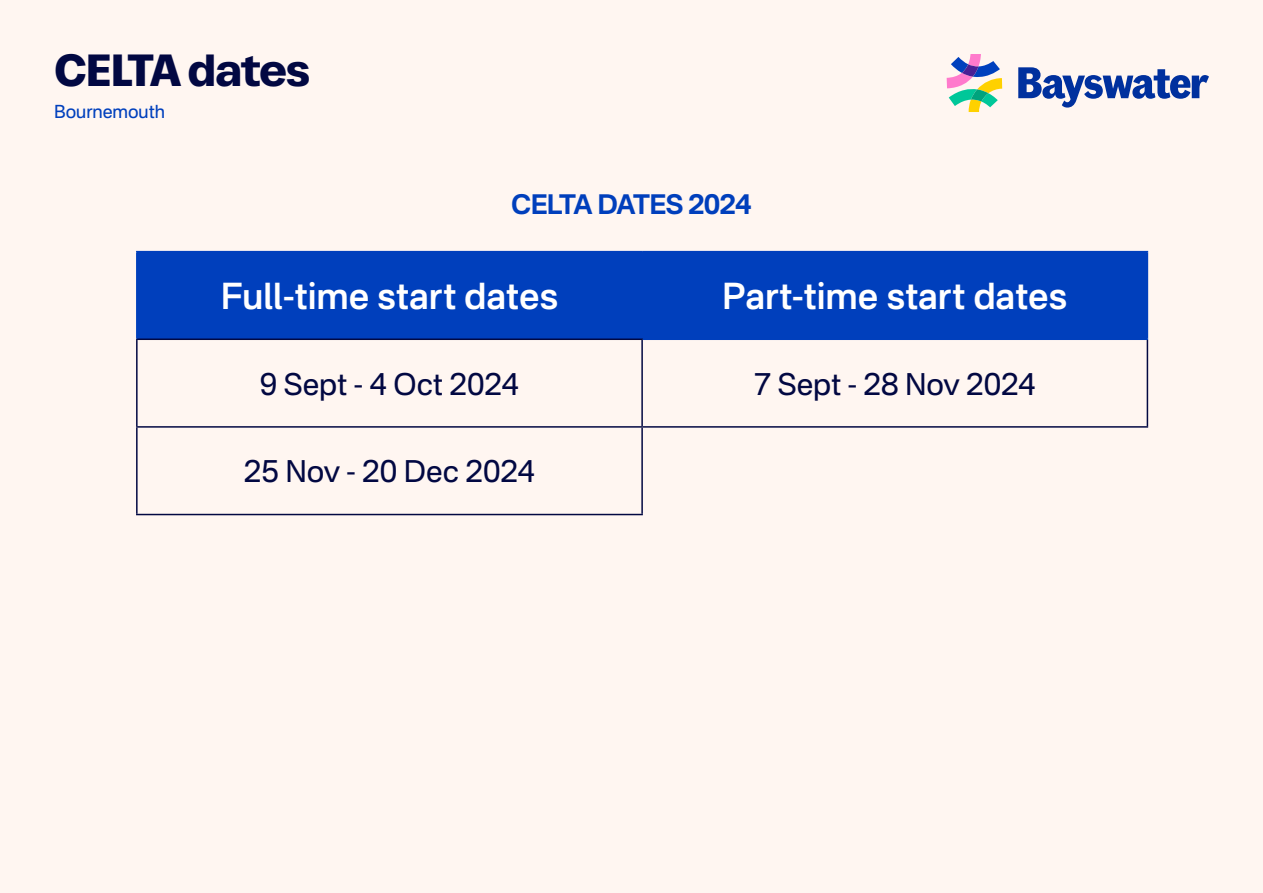
<style>
.page{position:relative;width:1263px;height:893px;background:#fff6f1}
.page>*{position:absolute;margin:0;border:0;box-sizing:border-box;transform-origin:0 0}
.t1{font:700 45px "Atak";letter-spacing:-.035em;color:#020842}
.t2{font:600 36px "Nacelle";color:#fff}
.t3{font:30px "Nacelle";color:#020842}
.t4{font:700 27px "Nacelle";letter-spacing:-.03em;color:#003fbc}
.t5{font:18px "Nacelle";letter-spacing:-.005em;color:#0040bd}
</style>
<div class="page">
<svg style="left:1018px;top:67px;width:191px;height:41px"></svg>
<svg style="left:947px;top:54px;width:55px;height:58px"></svg>
<div style="left:138px;top:252px;width:1009px;height:86px;background:#003fbc"></div>
<hr style="left:136px;top:338px;width:507px;height:2px;background:#020842">
<hr style="left:136px;top:340px;width:2px;height:86px;background:#020842">
<hr style="left:641px;top:340px;width:2px;height:86px;background:#020842">
<hr style="left:136px;top:426px;width:506px;height:2px;background:#020842">
<hr style="left:136px;top:428px;width:2px;height:86px;background:#020842">
<hr style="left:641px;top:428px;width:2px;height:86px;background:#020842">
<hr style="left:136px;top:514px;width:507px;height:1px;background:#020842">
<hr style="left:136px;top:251px;width:506px;height:1px;background:#003fbc">
<hr style="left:136px;top:252px;width:2px;height:86px;background:#003fbc">
<hr style="left:642px;top:251px;width:506px;height:1px;background:#003fbc">
<hr style="left:1147px;top:252px;width:1px;height:86px;background:#003fbc">
<hr style="left:643px;top:338px;width:505px;height:2px;background:#003fbc">
<hr style="left:1147px;top:340px;width:1px;height:86px;background:#020842">
<hr style="left:642px;top:426px;width:506px;height:2px;background:#020842">
<h1 class="t1" style="left:54px;top:41px;width:258px">CELTA dates</h1>
<p class="t5" style="left:54px;top:100px;width:113px">Bournemouth</p>
<p class="t4" style="left:511px;top:188px;width:242px">CELTA DATES 2024</p>
<p class="t2" style="left:221px;top:274px;width:339px">Full-time start dates</p>
<p class="t2" style="left:722px;top:274px;width:347px">Part-time start dates</p>
<p class="t3" style="left:260px;top:365px;width:261px">9 Sept - 4 Oct 2024</p>
<p class="t3" style="left:754px;top:365px;width:283px">7 Sept - 28 Nov 2024</p>
<p class="t3" style="left:244px;top:453px;width:293px">25 Nov - 20 Dec 2024</p>
</div>
